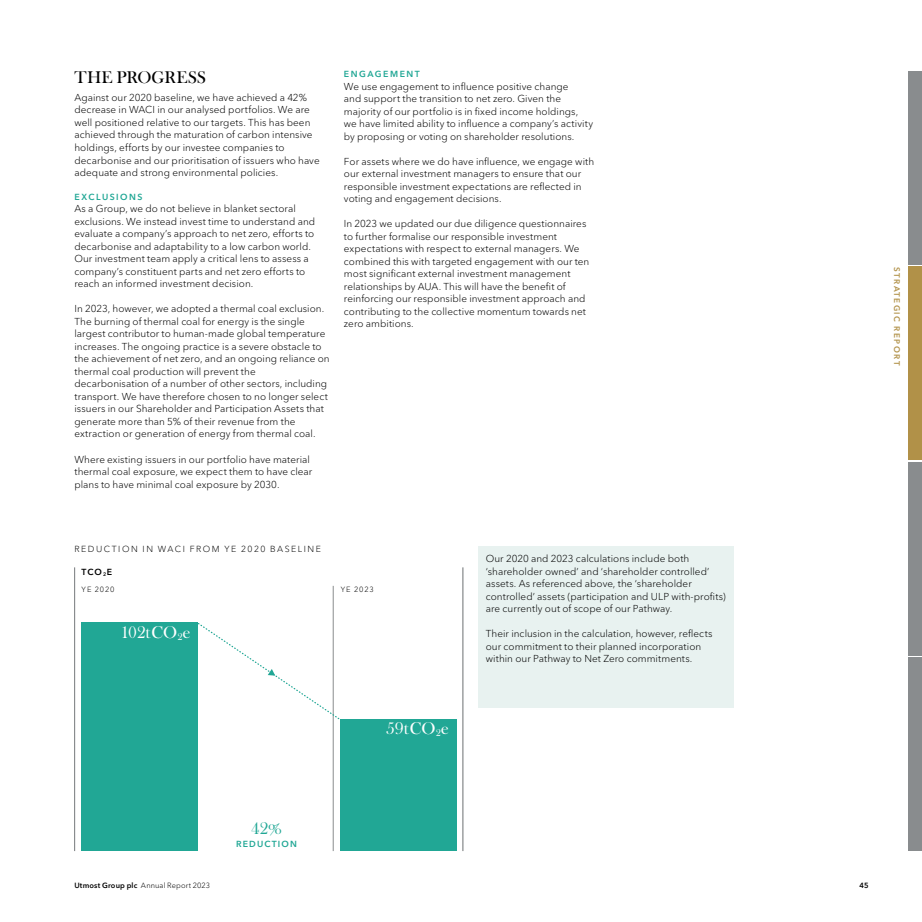
<style>
.page{position:relative;width:922px;height:922px;background:#fff}
.page>*{position:absolute;margin:0;border:0;box-sizing:border-box;transform-origin:0 0}
.t1{font:17.5px "Baskerv Old Face SH";letter-spacing:.05em;color:#fff}
.t2{font:17.5px "Baskerv Old Face SH";letter-spacing:.04em;color:#000}
.t3{font:17.5px "Baskerv Old Face SH";color:#21a795}
.t4{font:300 10px/12.5px "Avenir Next LT Pro";letter-spacing:.005em;color:#000}
.t5{font:300 8.75px "Avenir Next LT Pro";letter-spacing:.175em;color:#000}
.t6{font:600 8.75px "Avenir Next LT Pro";letter-spacing:.17em;color:#21a795}
.t7{font:600 8.75px "Avenir Next LT Pro";letter-spacing:.125em;color:#21a795}
.t8{font:600 8.75px "Avenir Next LT Pro";color:#000}
.t9{font:600 8.12px "Avenir Next LT Pro";letter-spacing:.175em;color:#b19148}
.t10{font:300 7.5px "Avenir Next LT Pro";letter-spacing:.02em;color:#000}
.t11{font:600 7.5px "Avenir Next LT Pro";color:#000}
.s1{font-weight:600}
</style>
<div class="page">
<div style="left:340px;top:718px;width:116px;height:132px;background:#21a795"></div>
<div style="left:81px;top:622px;width:116px;height:228px;background:#21a795"></div>
<hr style="left:462px;top:567px;width:1px;height:283px;background:#898c8e">
<hr style="left:333px;top:585px;width:1px;height:265px;background:#898c8e">
<hr style="left:74px;top:567px;width:1px;height:283px;background:#898c8e">
<svg style="left:197px;top:621px;width:143px;height:99px"></svg>
<div style="left:478px;top:546px;width:255px;height:161px;background:#e8f2f0"></div>
<div style="left:907px;top:71px;width:14px;height:193px;background:#898c8e"></div>
<div style="left:907px;top:266px;width:14px;height:193px;background:#b19148"></div>
<div style="left:907px;top:462px;width:14px;height:193px;background:#898c8e"></div>
<div style="left:907px;top:657px;width:14px;height:193px;background:#898c8e"></div>
<h1 class="t2" style="left:74px;top:68px;width:133px">THE PROGRESS</h1>
<p class="t4" style="left:74px;top:91px;width:247px">Against our 2020 baseline, we have achieved a 42% decrease in WACI in our analysed portfolios. We are well positioned relative to our targets. This has been achieved through the maturation of carbon intensive holdings, efforts by our investee companies to decarbonise and our prioritisation of issuers who have adequate and strong environmental policies.</p>
<p class="t6" style="left:74px;top:191px;width:70px">EXCLUSIONS</p>
<p class="t4" style="left:74px;top:202px;width:242px">As a Group, we do not believe in blanket sectoral exclusions. We instead invest time to understand and evaluate a company’s approach to net zero, efforts to decarbonise and adaptability to a low carbon world.<br>Our investment team apply a critical lens to assess a company’s constituent parts and net zero efforts to reach an informed investment decision.</p>
<p class="t4" style="left:74px;top:302px;width:256px">In 2023, however, we adopted a thermal coal exclusion.<br>The burning of thermal coal for energy is the single largest contributor to human-made global temperature increases. The ongoing practice is a severe obstacle to the achievement of net zero, and an ongoing reliance on thermal coal production will prevent the decarbonisation of a number of other sectors, including transport. We have therefore chosen to no longer select issuers in our Shareholder and Participation Assets that generate more than 5% of their revenue from the extraction or generation of energy from thermal coal.</p>
<p class="t4" style="left:74px;top:452px;width:239px">Where existing issuers in our portfolio have material thermal coal exposure, we expect them to have clear plans to have minimal coal exposure by 2030.</p>
<p class="t6" style="left:344px;top:69px;width:77px">ENGAGEMENT</p>
<p class="t4" style="left:344px;top:80px;width:250px">We use engagement to influence positive change<br>and support the transition to net zero. Given the majority of our portfolio is in fixed income holdings, we have limited ability to influence a company’s activity by proposing or voting on shareholder resolutions.</p>
<p class="t4" style="left:344px;top:155px;width:252px">For assets where we do have influence, we engage with our external investment managers to ensure that our responsible investment expectations are reflected in voting and engagement decisions.</p>
<p class="t4" style="left:344px;top:217px;width:247px">In 2023 we updated our due diligence questionnaires to further formalise our responsible investment expectations with respect to external managers. We combined this with targeted engagement with our ten most significant external investment management relationships by AUA. This will have the benefit of reinforcing our responsible investment approach and contributing to the collective momentum towards net zero ambitions.</p>
<p class="t5" style="left:74px;top:544px;width:248px">REDUCTION IN WACI FROM YE 2020 BASELINE</p>
<p class="t8" style="left:82px;top:566px;width:32px">TCO<sub>2</sub>E</p>
<p class="t10" style="left:82px;top:584px;width:34px">YE 2020</p>
<p class="t10" style="left:341px;top:584px;width:34px">YE 2023</p>
<h1 class="t1" style="left:122px;top:622px;width:69px">102tCO<sub>2</sub>e</h1>
<h1 class="t1" style="left:386px;top:719px;width:63px">59tCO<sub>2</sub>e</h1>
<p class="t10" style="left:74px;top:881px;width:137px"><span class="s1">Utmost Group plc</span> Annual Report 2023</p>
<h1 class="t3" style="left:251px;top:819px;width:32px">42%</h1>
<p class="t7" style="left:236px;top:838px;width:62px">REDUCTION</p>
<p class="t4" style="left:485px;top:552px;width:241px">Our 2020 and 2023 calculations include both ‘shareholder owned’ and ‘shareholder controlled’ assets. As referenced above, the ‘shareholder controlled’ assets (participation and ULP with-profits) are currently out of scope of our Pathway.</p>
<p class="t4" style="left:485px;top:627px;width:228px">Their inclusion in the calculation, however, reflects our commitment to their planned incorporation within our Pathway to Net Zero commitments.</p>
<p class="t9" style="left:901px;top:266px;width:100px;rotate:90deg">STRATEGIC REPORT</p>
<p class="t11" style="left:859px;top:880px;width:11px">45</p>
</div>
